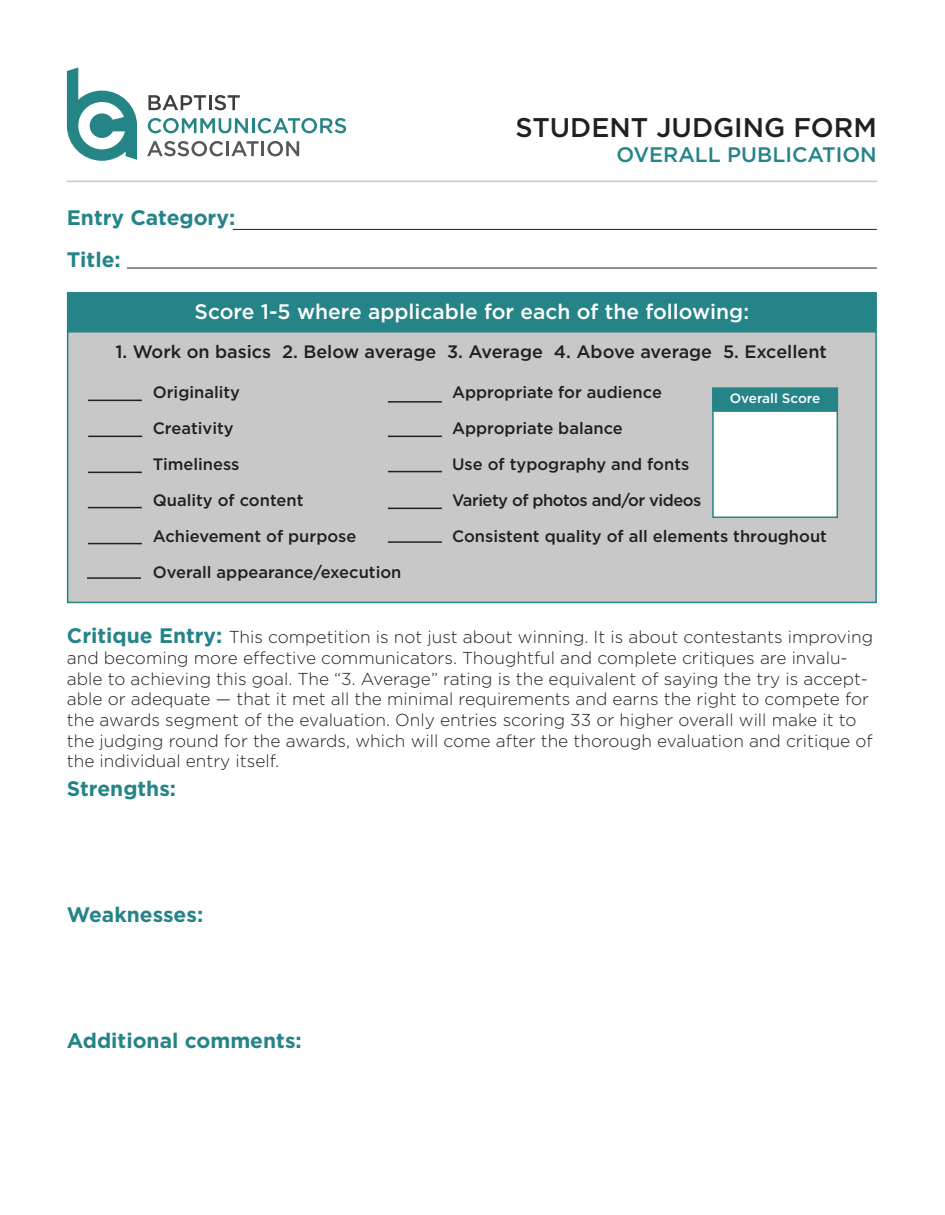
<style>
.page{position:relative;width:945px;height:1215px;background:#fff}
.page>*{position:absolute;margin:0;border:0;box-sizing:border-box;transform-origin:0 0}
.t1{font:500 27px "Gotham";color:#231f20}
.t2{font:700 21px "Gotham";color:#258488}
.t3{font:500 21px "Gotham";color:#fff}
.t4{font:500 21px "Gotham";color:#258488}
.t5{font:500 18px "Gotham";color:#231f20}
.t6{font:300 17.25px/20.7px "Gotham";color:#231f20}
.t7{font:500 16.5px "Gotham";color:#231f20}
.t8{font:500 16.5px "Gotham";letter-spacing:-.03em;color:#231f20}
.t9{font:500 13.5px "Gotham";color:#fff}
.s1{font-weight:700;font-size:21px;color:#258488}
</style>
<div class="page">
<div style="left:67px;top:331px;width:810px;height:272px;background:#c8c8c8;border:2px solid #258488"></div>
<div style="left:67px;top:292px;width:810px;height:40px;background:#258488"></div>
<hr style="left:67px;top:181px;width:810px;height:1px;background:#c8c8c8">
<div style="left:712px;top:388px;width:126px;height:130px;background:#fff;border:2px solid #258488"></div>
<div style="left:713px;top:388px;width:124px;height:23px;background:#258488"></div>
<div style="left:712px;top:388px;width:126px;height:24px;border:2px solid #258488"></div>
<hr style="left:233px;top:229px;width:644px;height:1px;background:#231f20">
<hr style="left:127px;top:268px;width:750px;height:1px;background:#231f20">
<svg style="left:148px;top:95px;width:92px;height:15px"></svg>
<svg style="left:148px;top:118px;width:100px;height:15px"></svg>
<hr style="left:252px;top:118px;width:3px;height:15px;background:#258486">
<svg style="left:258px;top:118px;width:88px;height:15px"></svg>
<svg style="left:147px;top:141px;width:76px;height:15px"></svg>
<hr style="left:226px;top:141px;width:3px;height:15px;background:#57585a">
<svg style="left:231px;top:141px;width:68px;height:15px"></svg>
<svg style="left:67px;top:67px;width:70px;height:94px"></svg>
<hr style="left:388px;top:401px;width:54px;height:2px;background:#231f20">
<hr style="left:388px;top:436px;width:54px;height:1px;background:#231f20">
<hr style="left:88px;top:400px;width:54px;height:1px;background:#231f20">
<hr style="left:88px;top:436px;width:54px;height:1px;background:#231f20">
<hr style="left:88px;top:472px;width:54px;height:1px;background:#231f20">
<hr style="left:388px;top:508px;width:54px;height:1px;background:#231f20">
<hr style="left:388px;top:471px;width:54px;height:1px;background:#231f20">
<hr style="left:388px;top:541px;width:54px;height:2px;background:#231f20">
<hr style="left:88px;top:507px;width:54px;height:1px;background:#231f20">
<hr style="left:88px;top:543px;width:54px;height:1px;background:#231f20">
<hr style="left:87px;top:577px;width:54px;height:2px;background:#231f20">
<p class="t1" style="left:516px;top:110px;width:363px">STUDENT JUDGING FORM</p>
<p class="t4" style="left:616px;top:141px;width:262px">OVERALL PUBLICATION</p>
<p class="t2" style="left:67px;top:205px;width:170px">Entry Category:</p>
<p class="t2" style="left:67px;top:247px;width:55px">Title:</p>
<p class="t3" style="left:195px;top:298px;width:556px">Score 1-5 where applicable for each of the following:</p>
<p class="t5" style="left:115px;top:340px;width:713px">1. Work on basics 2. Below average 3. Average 4. Above average 5. Excellent</p>
<p class="t7" style="left:153px;top:381px;width:89px">Originality</p>
<p class="t9" style="left:730px;top:390px;width:92px">Overall Score</p>
<p class="t7" style="left:153px;top:417px;width:82px">Creativity</p>
<p class="t7" style="left:153px;top:453px;width:88px">Timeliness</p>
<p class="t7" style="left:153px;top:489px;width:152px">Quality of content</p>
<p class="t7" style="left:153px;top:525px;width:205px">Achievement of purpose</p>
<p class="t7" style="left:153px;top:561px;width:250px">Overall appearance/execution</p>
<p class="t7" style="left:452px;top:381px;width:211px">Appropriate for audience</p>
<p class="t7" style="left:452px;top:417px;width:172px">Appropriate balance</p>
<p class="t7" style="left:452px;top:453px;width:239px">Use of typography and fonts</p>
<p class="t8" style="left:452px;top:489px;width:251px">Variety of photos and/or videos</p>
<p class="t7" style="left:452px;top:525px;width:376px">Consistent quality of all elements throughout</p>
<p class="t6" style="left:67px;top:627px;width:808px"><span class="s1">Critique Entry:</span> This competition is not just about winning. It is about contestants improving and becoming more effective communicators. Thoughtful and complete critiques are invalu&shy;able to achieving this goal. The “3. Average” rating is the equivalent of saying the try is accept&shy;able or adequate — that it met all the minimal requirements and earns the right to compete for the awards segment of the evaluation. Only entries scoring 33 or higher overall will make it to the judging round for the awards, which will come after the thorough evaluation and critique of the individual entry itself.</p>
<p class="t2" style="left:67px;top:777px;width:111px">Strengths:</p>
<p class="t2" style="left:67px;top:903px;width:138px">Weaknesses:</p>
<p class="t2" style="left:67px;top:1029px;width:236px">Additional comments:</p>
</div>
